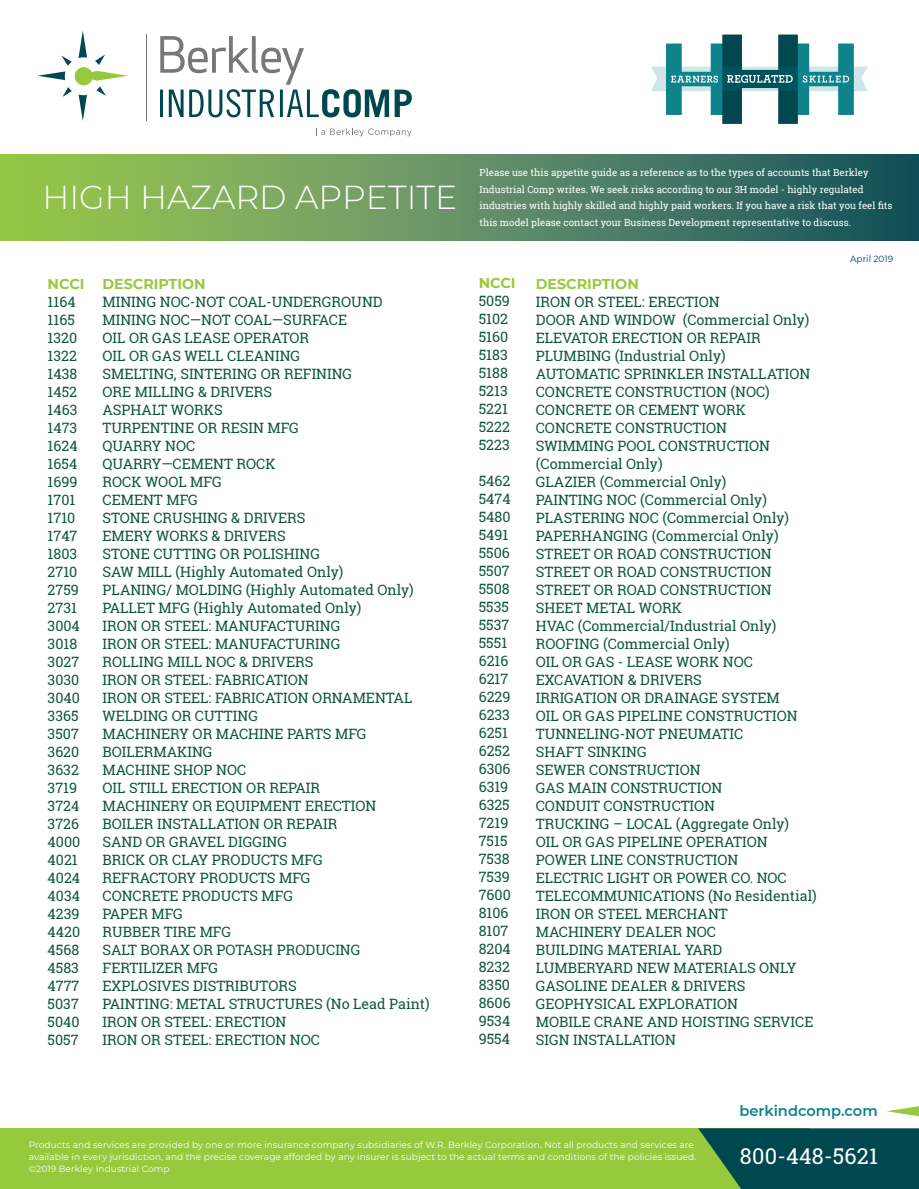
<style>
.page{position:relative;width:919px;height:1189px;background:#fff}
.page>*{position:absolute;margin:0;border:0;box-sizing:border-box;transform-origin:0 0}
.t1{font:300 33.15px "Montserrat";color:#fff}
.t2{font:21.75px "Roboto Slab";letter-spacing:.01em;color:#fff}
.t3{font:600 14.55px "Montserrat";color:#0e848c}
.t4{font:14.25px/18px "Roboto Slab";color:#0f5640}
.t5{font:700 14.25px "Montserrat";color:#96c93d}
.t6{font:9.75px/16.5px "Roboto Slab";color:#fff}
.t7{font:9px/12px "Montserrat";letter-spacing:.01em;color:#fff}
.t8{font:9px "Montserrat";color:#004750}
</style>
<div class="page">
<svg style="left:0;top:155px;width:919px;height:85px;background:#5f8f5e"></svg>
<div style="left:0;top:1128px;width:808px;height:61px;background:#96c93d"></div>
<hr style="left:146px;top:34px;width:1px;height:87px;background:#78787a">
<svg style="left:38px;top:30px;width:90px;height:91px"></svg>
<svg style="left:316px;top:128px;width:96px;height:8px"></svg>
<svg style="left:160px;top:36px;width:252px;height:81px"></svg>
<svg style="left:887px;top:1106px;width:32px;height:11px"></svg>
<svg style="left:651px;top:35px;width:217px;height:89px"></svg>
<svg style="left:698px;top:1128px;width:221px;height:61px;background:#0f544e"></svg>
<h1 class="t1" style="left:42px;top:175px;width:416px">HIGH HAZARD APPETITE</h1>
<p class="t5" style="left:48px;top:273px;width:38px">NCCI</p>
<p class="t4" style="left:48px;top:292px;width:34px">1164<br>1165<br>1320<br>1322<br>1438<br>1452<br>1463<br>1473<br>1624<br>1654<br>1699<br>1701<br>1710<br>1747<br>1803<br>2710<br>2759<br>2731<br>3004<br>3018<br>3027<br>3030<br>3040<br>3365<br>3507<br>3620<br>3632<br>3719<br>3724<br>3726<br>4000<br>4021<br>4024<br>4034<br>4239<br>4420<br>4568<br>4583<br>4777<br>5037<br>5040<br>5057</p>
<p class="t5" style="left:102px;top:274px;width:105px">DESCRIPTION</p>
<p class="t4" style="left:102px;top:293px;width:356px">MINING NOC-NOT COAL-UNDERGROUND<br>MINING NOC—NOT COAL—SURFACE<br>OIL OR GAS LEASE OPERATOR<br>OIL OR GAS WELL CLEANING<br>SMELTING, SINTERING OR REFINING<br>ORE MILLING &amp; DRIVERS<br>ASPHALT WORKS<br>TURPENTINE OR RESIN MFG<br>QUARRY NOC<br>QUARRY—CEMENT ROCK<br>ROCK WOOL MFG<br>CEMENT MFG<br>STONE CRUSHING &amp; DRIVERS<br>EMERY WORKS &amp; DRIVERS<br>STONE CUTTING OR POLISHING<br>SAW MILL (Highly Automated Only)<br>PLANING/ MOLDING (Highly Automated Only)<br>PALLET MFG (Highly Automated Only)<br>IRON OR STEEL: MANUFACTURING<br>IRON OR STEEL: MANUFACTURING<br>ROLLING MILL NOC &amp; DRIVERS<br>IRON OR STEEL: FABRICATION<br>IRON OR STEEL: FABRICATION ORNAMENTAL<br>WELDING OR CUTTING<br>MACHINERY OR MACHINE PARTS MFG<br>BOILERMAKING<br>MACHINE SHOP NOC<br>OIL STILL ERECTION OR REPAIR<br>MACHINERY OR EQUIPMENT ERECTION<br>BOILER INSTALLATION OR REPAIR<br>SAND OR GRAVEL DIGGING<br>BRICK OR CLAY PRODUCTS MFG<br>REFRACTORY PRODUCTS MFG<br>CONCRETE PRODUCTS MFG<br>PAPER MFG<br>RUBBER TIRE MFG<br>SALT BORAX OR POTASH PRODUCING<br>FERTILIZER MFG<br>EXPLOSIVES DISTRIBUTORS<br>PAINTING: METAL STRUCTURES (No Lead Paint)1382<br>IRON OR STEEL: ERECTION<br>IRON OR STEEL: ERECTION NOC</p>
<p class="t6" style="left:479px;top:164px;width:414px">Please use this appetite guide as a reference as to the types of accounts that Berkley Industrial Comp writes. We seek risks according to our 3H model - highly regulated industries with highly skilled and highly paid workers. If you have a risk that you feel fits this model please contact your Business Development representative to discuss.</p>
<p class="t5" style="left:479px;top:273px;width:38px">NCCI</p>
<p class="t4" style="left:479px;top:292px;width:33px">5059<br>5102<br>5160<br>5183<br>5188<br>5213<br>5221<br>5222<br>5223</p>
<p class="t4" style="left:479px;top:472px;width:34px">5462<br>5474<br>5480<br>5491<br>5506<br>5507<br>5508<br>5535<br>5537<br>5551<br>6216<br>6217<br>6229<br>6233<br>6251<br>6252<br>6306<br>6319<br>6325<br>7219<br>7515<br>7538<br>7539<br>7600<br>8106<br>8107<br>8204<br>8232<br>8350<br>8606<br>9534<br>9554</p>
<p class="t5" style="left:536px;top:274px;width:105px">DESCRIPTION</p>
<p class="t4" style="left:536px;top:293px;width:282px">IRON OR STEEL: ERECTION<br>DOOR AND WINDOW (Commercial Only)<br>ELEVATOR ERECTION OR REPAIR<br>PLUMBING (Industrial Only)<br>AUTOMATIC SPRINKLER INSTALLATION<br>CONCRETE CONSTRUCTION (NOC)<br>CONCRETE OR CEMENT WORK<br>CONCRETE CONSTRUCTION<br>SWIMMING POOL CONSTRUCTION (Commercial Only)<br>GLAZIER (Commercial Only)<br>PAINTING NOC (Commercial Only)<br>PLASTERING NOC (Commercial Only)<br>PAPERHANGING (Commercial Only)<br>STREET OR ROAD CONSTRUCTION<br>STREET OR ROAD CONSTRUCTION<br>STREET OR ROAD CONSTRUCTION<br>SHEET METAL WORK<br>HVAC (Commercial/Industrial Only)<br>ROOFING (Commercial Only)<br>OIL OR GAS - LEASE WORK NOC<br>EXCAVATION &amp; DRIVERS<br>IRRIGATION OR DRAINAGE SYSTEM<br>OIL OR GAS PIPELINE CONSTRUCTION<br>TUNNELING-NOT PNEUMATIC<br>SHAFT SINKING<br>SEWER CONSTRUCTION<br>GAS MAIN CONSTRUCTION<br>CONDUIT CONSTRUCTION<br>TRUCKING – LOCAL (Aggregate Only)<br>OIL OR GAS PIPELINE OPERATION<br>POWER LINE CONSTRUCTION<br>ELECTRIC LIGHT OR POWER CO. NOC<br>TELECOMMUNICATIONS (No Residential)<br>IRON OR STEEL MERCHANT<br>MACHINERY DEALER NOC<br>BUILDING MATERIAL YARD<br>LUMBERYARD NEW MATERIALS ONLY<br>GASOLINE DEALER &amp; DRIVERS<br>GEOPHYSICAL EXPLORATION<br>MOBILE CRANE AND HOISTING SERVICE<br>SIGN INSTALLATION</p>
<p class="t8" style="left:850px;top:253px;width:45px">April 2019</p>
<p class="t3" style="left:739px;top:1101px;width:140px">berkindcomp.com</p>
<p class="t7" style="left:29px;top:1138px;width:669px">Products and services are provided by one or more insurance company subsidiaries of W.R. Berkley Corporation. Not all products and services are available in every jurisdiction, and the precise coverage afforded by any insurer is subject to the actual terms and conditions of the policies issued. ©2019 Berkley Industrial Comp</p>
<h2 class="t2" style="left:740px;top:1141px;width:140px">800-448-5621</h2>
</div>
